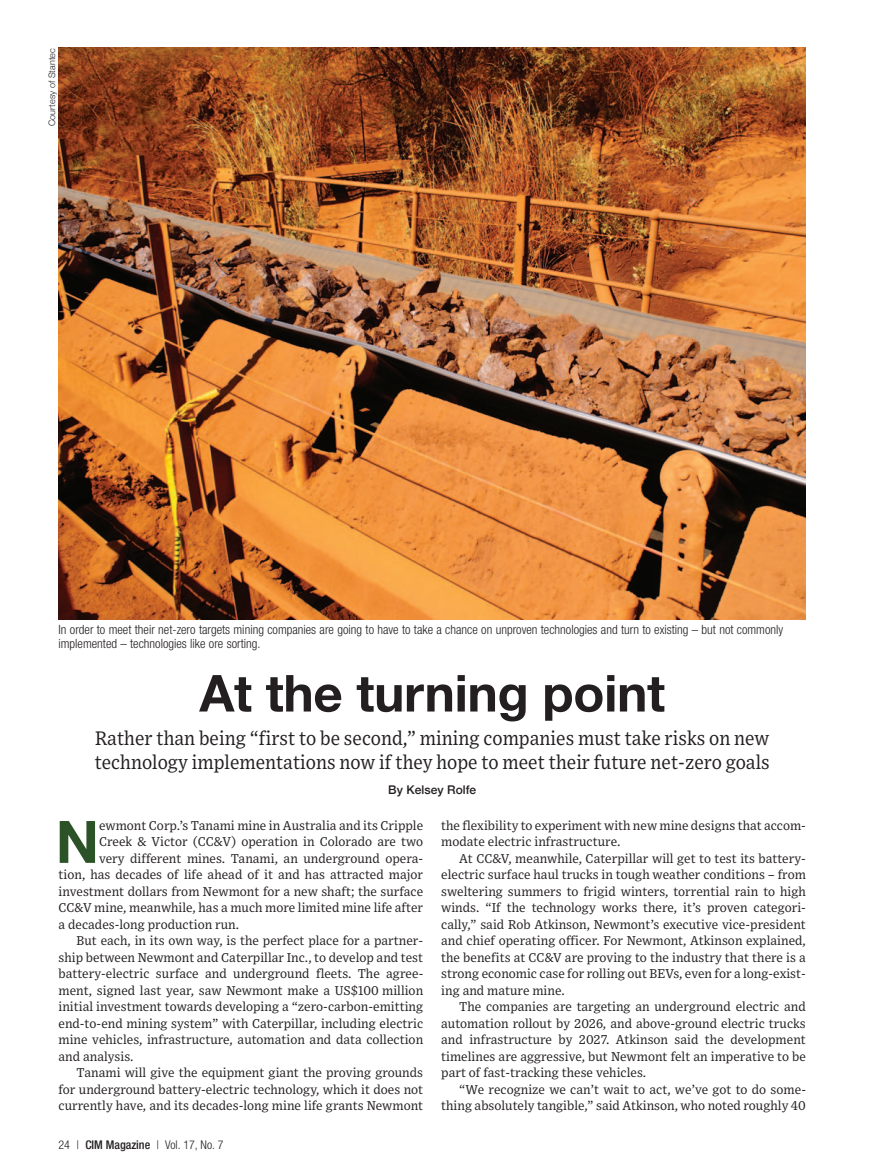
<style>
.page{position:relative;width:878px;height:1175px;background:#fff}
.page>*{position:absolute;margin:0;border:0;box-sizing:border-box;transform-origin:0 0}
.t1{font:700 58.5px "Helvetica Neue";color:#2b5327}
.t2{font:700 51px "Helvetica Neue";letter-spacing:-.005em;color:#231f20}
.t3{font:19.5px/24px "Exchange";color:#231f20;scale:.95 1}
.t4{font:12.75px/16.5px "Exchange";color:#231f20;text-align:justify}
.t5{font:300 condensed 12.75px/13.5px "Helvetica Neue";color:#231f20}
.t6{font:300 condensed 12px "Helvetica Neue";color:#231f20}
.t7{font:500 12px "Helvetica Neue";color:#231f20}
.t8{font:300 9px "Helvetica Neue";letter-spacing:.005em;color:#231f20}
.s1{font-weight:500}
</style>
<div class="page">
<img style="left:58px;top:47px;width:748px;height:572px">
<p class="t8" style="left:46px;top:126px;width:79px;rotate:-90deg">Courtesy of Stantec</p>
<p class="t5" style="left:58px;top:624px;width:726px">In order to meet their net-zero targets mining companies are going to have to take a chance on unproven technologies and turn to existing – but not commonly implemented – technologies like ore sorting.</p>
<p class="t2" style="left:199px;top:661px;width:467px">At the turning point</p>
<p class="t3" style="left:95px;top:727px;width:712px">Rather than being “first to be second,” mining companies must take risks on new technology implementations now if they hope to meet their future net-zero goals</p>
<p class="t7" style="left:388px;top:782px;width:89px">By Kelsey Rolfe</p>
<p class="t1" style="left:56px;top:805px;width:45px">N</p>
<p class="t4" style="left:99px;top:818px;width:325px">ewmont Corp.’s Tanami mine in Australia and its Cripple</p>
<p class="t4" style="left:99px;top:834px;width:326px">Creek &amp; Victor (CC&amp;V) operation in Colorado are two</p>
<p class="t4" style="left:99px;top:851px;width:326px">very different mines. Tanami, an underground opera-</p>
<p class="t4" style="left:58px;top:867px;width:366px">tion, has decades of life ahead of it and has attracted major</p>
<p class="t4" style="left:58px;top:884px;width:366px">investment dollars from Newmont for a new shaft; the surface</p>
<p class="t4" style="left:58px;top:900px;width:366px">CC&amp;V mine, meanwhile, has a much more limited mine life after</p>
<p class="t4" style="left:58px;top:917px;width:182px">a decades-long production run.</p>
<p class="t4" style="left:58px;top:933px;width:366px;text-indent:18px">But each, in its own way, is the perfect place for a partner&shy;ship between Newmont and Caterpillar Inc., to develop and test battery-electric surface and underground fleets. The agree&shy;ment, signed last year, saw Newmont make a US$100 million initial investment towards developing a “zero-carbon-emitting end-to-end mining system” with Caterpillar, including electric mine vehicles, infrastructure, automation and data collection and analysis.</p>
<p class="t4" style="left:58px;top:1065px;width:366px;text-indent:18px">Tanami will give the equipment giant the proving grounds for underground battery-electric technology, which it does not currently have, and its decades-long mine life grants Newmont</p>
<p class="t6" style="left:58px;top:1140px;width:166px">24 | <span class="s1">CIM Magazine</span> | Vol. 17, No. 7</p>
<p class="t4" style="left:441px;top:818px;width:366px">the flexibility to experiment with new mine designs that accom&shy;modate electric infrastructure.</p>
<p class="t4" style="left:441px;top:851px;width:366px;text-indent:18px">At CC&amp;V, meanwhile, Caterpillar will get to test its battery&shy;electric surface haul trucks in tough weather conditions – from sweltering summers to frigid winters, torrential rain to high winds. “If the technology works there, it’s proven categori&shy;cally,” said Rob Atkinson, Newmont’s executive vice-president and chief operating officer. For Newmont, Atkinson explained, the benefits at CC&amp;V are proving to the industry that there is a strong economic case for rolling out BEVs, even for a long-exist&shy;ing and mature mine.</p>
<p class="t4" style="left:441px;top:999px;width:366px;text-indent:18px">The companies are targeting an underground electric and automation rollout by 2026, and above-ground electric trucks and infrastructure by 2027. Atkinson said the development timelines are aggressive, but Newmont felt an imperative to be part of fast-tracking these vehicles.</p>
<p class="t4" style="left:441px;top:1082px;width:366px;text-align:right">“We recognize we can’t wait to act, we’ve got to do some&shy;thing absolutely tangible,” said Atkinson, who noted roughly 40</p>
</div>
